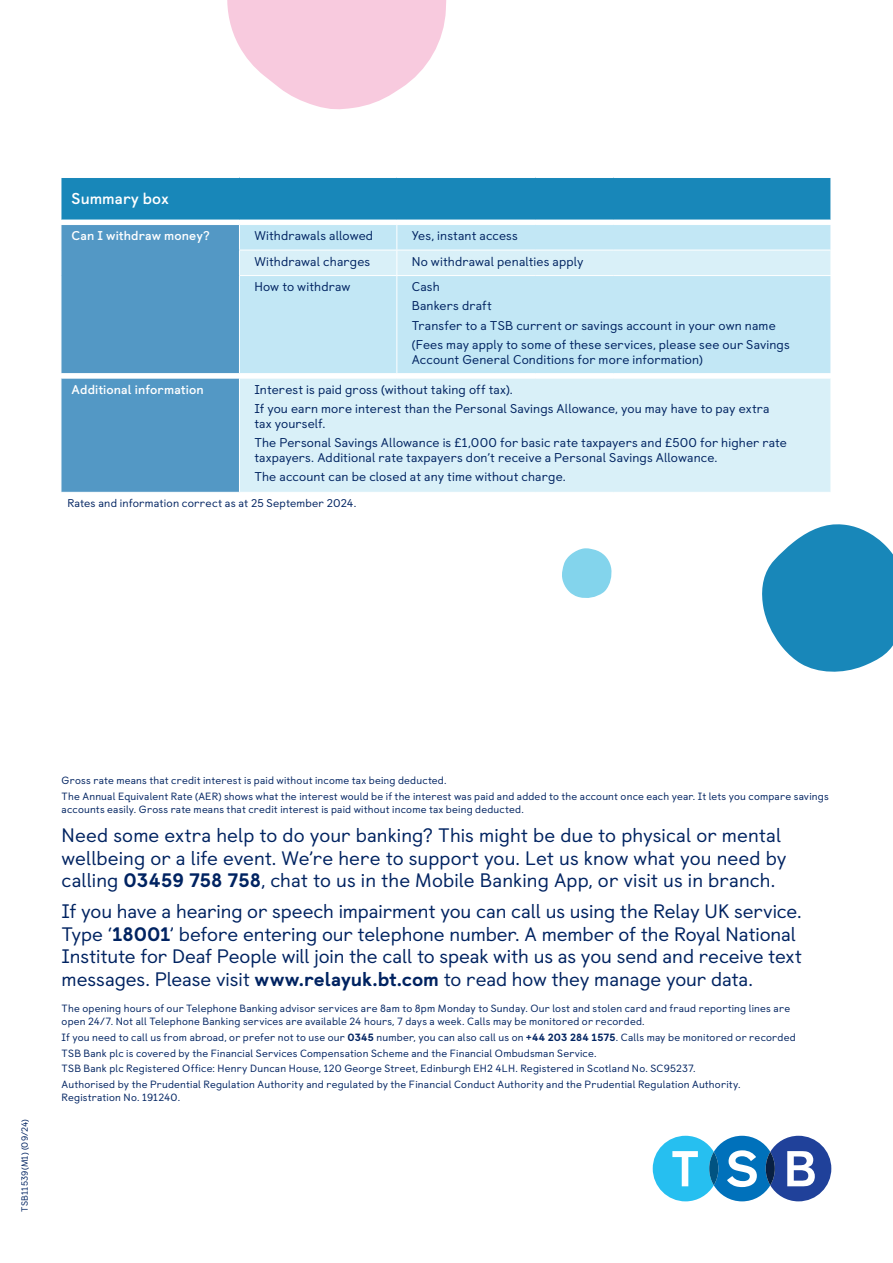
<style>
.page{position:relative;width:893px;height:1263px;background:#fff}
.page>*{position:absolute;margin:0;border:0;box-sizing:border-box;transform-origin:0 0}
.Braille_Copy_13_15{font:19.5px/22.5px "TSB Castledown";letter-spacing:-.005em;color:#002361}
.Table_header_BOLD_WHITE{font:700 15.75px "TSB Castledown";color:#fff}
.Table_text_8_5pt{font:12.75px/15px "TSB Castledown";letter-spacing:.01em;color:#002361}
.Table_header_BOLD_WHITE-2{font:700 12.75px "TSB Castledown";letter-spacing:.01em;color:#fff}
.Legal_text{font:11.25px "TSB Castledown";letter-spacing:.015em;color:#002361}
.Caveats_7_9{font:10.5px/13.5px "TSB Castledown";letter-spacing:.015em;color:#002361}
.Caveats_7_9-2{font:9px "TSB Castledown";letter-spacing:.02em;color:#002361}
.s1{font-weight:800}
</style>
<div class="page">
<div style="left:61px;top:177px;width:770px;height:43px;background:#1887b9"></div>
<div style="left:62px;top:225px;width:177px;height:267px;background:#5398c5"></div>
<div style="left:240px;top:225px;width:591px;height:25px;background:#c2e7f5"></div>
<svg style="left:240px;top:251px;width:591px;height:241px;fill:#d9f0f8"></svg>
<svg style="left:396px;top:225px;width:1px;height:50px"></svg>
<hr style="left:239px;top:275px;width:158px;height:1px;background:#fff">
<hr style="left:397px;top:275px;width:138px;height:1px;background:#fff">
<hr style="left:396px;top:276px;width:1px;height:97px;background:#fff">
<hr style="left:535px;top:275px;width:78px;height:1px;background:#fff">
<hr style="left:613px;top:275px;width:218px;height:1px;background:#fff">
<hr style="left:61px;top:373px;width:178px;height:1px;background:#fff">
<hr style="left:239px;top:373px;width:158px;height:1px;background:#fff">
<hr style="left:397px;top:373px;width:138px;height:1px;background:#fff">
<hr style="left:535px;top:373px;width:78px;height:1px;background:#fff">
<hr style="left:613px;top:373px;width:218px;height:1px;background:#fff">
<hr style="left:61px;top:378px;width:178px;height:1px;background:#fff">
<hr style="left:239px;top:378px;width:158px;height:1px;background:#fff">
<hr style="left:397px;top:378px;width:138px;height:1px;background:#fff">
<hr style="left:535px;top:378px;width:78px;height:1px;background:#fff">
<hr style="left:613px;top:378px;width:218px;height:1px;background:#fff">
<hr style="left:61px;top:177px;width:178px;height:1px;background:#fff">
<hr style="left:61px;top:178px;width:1px;height:42px;background:#fff">
<hr style="left:239px;top:177px;width:158px;height:1px;background:#fff">
<hr style="left:397px;top:177px;width:138px;height:1px;background:#fff">
<hr style="left:535px;top:177px;width:78px;height:1px;background:#fff">
<hr style="left:613px;top:177px;width:218px;height:1px;background:#fff">
<svg style="left:61px;top:225px;width:1px;height:51px"></svg>
<svg style="left:227px;top:0;width:220px;height:110px"></svg>
<svg style="left:762px;top:524px;width:131px;height:148px"></svg>
<svg style="left:562px;top:548px;width:50px;height:50px"></svg>
<svg style="left:653px;top:1136px;width:178px;height:65px"></svg>
<p class="Table_header_BOLD_WHITE" style="left:72px;top:189px;width:99px">Summary box</p>
<p class="Table_header_BOLD_WHITE-2" style="left:72px;top:228px;width:140px">Can I withdraw money?</p>
<p class="Table_text_8_5pt" style="left:254px;top:228px;width:120px">Withdrawals allowed</p>
<p class="Table_text_8_5pt" style="left:412px;top:228px;width:108px">Yes, instant access</p>
<p class="Table_text_8_5pt" style="left:254px;top:254px;width:117px">Withdrawal charges</p>
<p class="Table_text_8_5pt" style="left:412px;top:254px;width:173px">No withdrawal penalties apply</p>
<p class="Table_text_8_5pt" style="left:254px;top:279px;width:98px">How to withdraw</p>
<p class="Table_text_8_5pt" style="left:412px;top:279px;width:30px">Cash</p>
<p class="Table_text_8_5pt" style="left:412px;top:299px;width:82px">Bankers draft</p>
<p class="Table_text_8_5pt" style="left:412px;top:318px;width:365px">Transfer to a TSB current or savings account in your own name</p>
<p class="Table_text_8_5pt" style="left:412px;top:337px;width:380px">(Fees may apply to some of these services, please see our Savings<br>Account General Conditions for more information)</p>
<p class="Table_header_BOLD_WHITE-2" style="left:72px;top:381px;width:134px">Additional information</p>
<p class="Table_text_8_5pt" style="left:254px;top:382px;width:260px">Interest is paid gross (without taking off tax).</p>
<p class="Table_text_8_5pt" style="left:254px;top:401px;width:517px">If you earn more interest than the Personal Savings Allowance, you may have to pay extra tax yourself.</p>
<p class="Table_text_8_5pt" style="left:254px;top:435px;width:534px">The Personal Savings Allowance is £1,000 for basic rate taxpayers and £500 for higher rate taxpayers. Additional rate taxpayers don’t receive a Personal Savings Allowance.</p>
<p class="Table_text_8_5pt" style="left:254px;top:470px;width:313px">The account can be closed at any time without charge.</p>
<p class="Legal_text" style="left:67px;top:496px;width:290px">Rates and information correct as at 25 September 2024.</p>
<p class="Caveats_7_9-2" style="left:19px;top:1212px;width:95px;rotate:-90deg">TSB11539(M1) (09/24)</p>
<p class="Caveats_7_9" style="left:62px;top:774px;width:386px">Gross rate means that credit interest is paid without income tax being deducted.</p>
<p class="Caveats_7_9" style="left:62px;top:789px;width:769px">The Annual Equivalent Rate (AER) shows what the interest would be if the interest was paid and added to the account once each year. It lets you compare savings accounts easily. Gross rate means that credit interest is paid without income tax being deducted.</p>
<p class="Braille_Copy_13_15" style="left:62px;top:824px;width:726px">Need some extra help to do your banking? This might be due to physical or mental wellbeing or a life event. We’re here to support you. Let us know what you need by calling <span class="s1">03459 758 758</span>, chat to us in the Mobile Banking App, or visit us in branch.</p>
<p class="Braille_Copy_13_15" style="left:62px;top:900px;width:742px">If you have a hearing or speech impairment you can call us using the Relay UK service.<br>Type ‘<span class="s1">18001</span>’ before entering our telephone number. A member of the Royal National Institute for Deaf People will join the call to speak with us as you send and receive text messages. Please visit <span class="s1">www.relayuk.bt.com</span> to read how they manage your data.</p>
<p class="Caveats_7_9" style="left:62px;top:1001px;width:730px">The opening hours of our Telephone Banking advisor services are 8am to 8pm Monday to Sunday. Our lost and stolen card and fraud reporting lines are open 24/7. Not all Telephone Banking services are available 24 hours, 7 days a week. Calls may be monitored or recorded.</p>
<p class="Caveats_7_9" style="left:62px;top:1031px;width:735px">If you need to call us from abroad, or prefer not to use our <span class="s1">0345</span> number, you can also call us on <span class="s1">+44 203 284 1575</span>. Calls may be monitored or recorded</p>
<p class="Caveats_7_9" style="left:62px;top:1046px;width:536px">TSB Bank plc is covered by the Financial Services Compensation Scheme and the Financial Ombudsman Service.</p>
<p class="Caveats_7_9" style="left:62px;top:1062px;width:636px">TSB Bank plc Registered Office: Henry Duncan House, 120 George Street, Edinburgh EH2 4LH. Registered in Scotland No. SC95237.</p>
<p class="Caveats_7_9" style="left:62px;top:1077px;width:680px">Authorised by the Prudential Regulation Authority and regulated by the Financial Conduct Authority and the Prudential Regulation Authority.<br>Registration No. 191240.</p>
</div>
